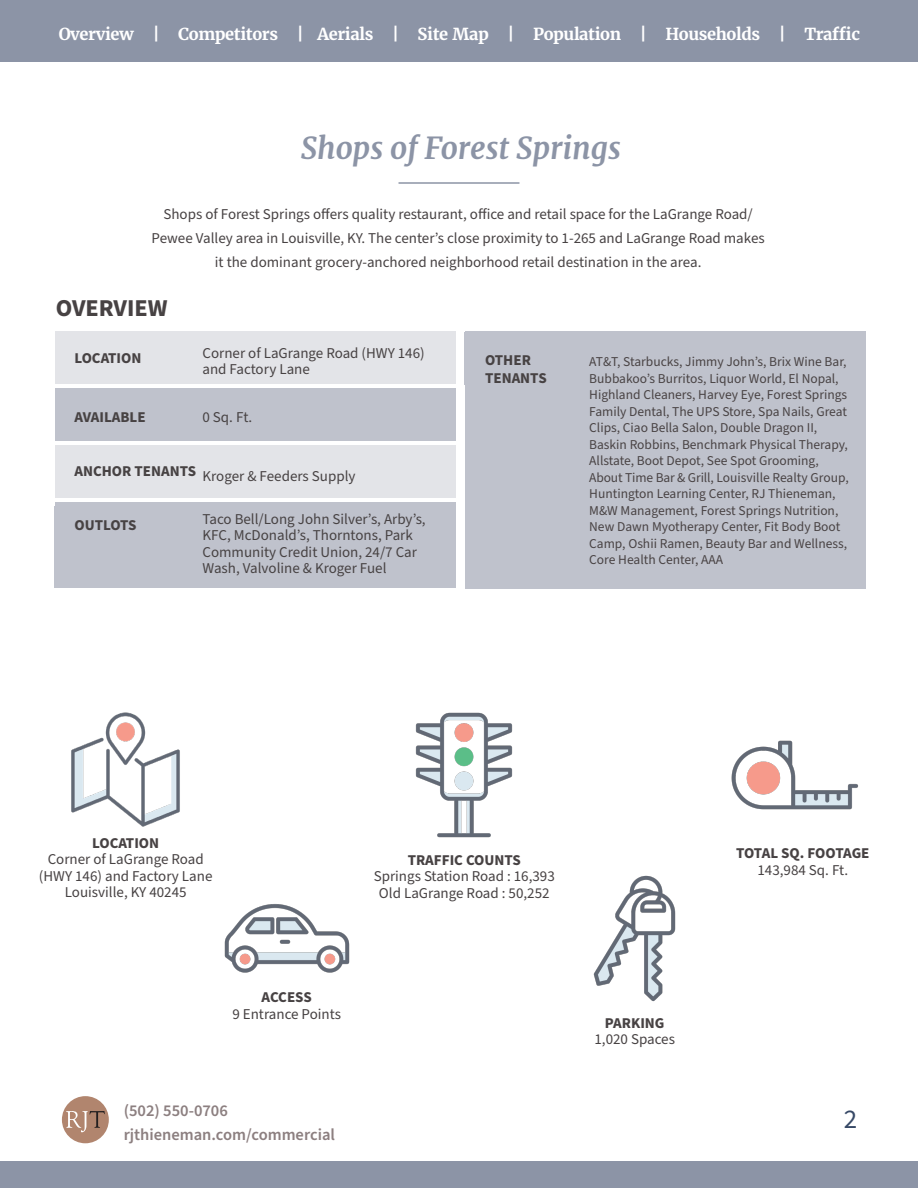
<style>
.page{position:relative;width:918px;height:1188px;background:#fff}
.page>*{position:absolute;margin:0;border:0;box-sizing:border-box;transform-origin:0 0}
.t1{font:italic 700 30px "Merriweather";color:#8c94a6}
.t2{font:27px "Source Sans Pro";color:#374966}
.t3{font:700 24.15px "Source Sans Pro";color:#474243}
.t4{font:700 16.5px "Merriweather";letter-spacing:-.025em;color:#fff}
.t5{font:600 16.5px "Source Sans Pro";color:#8c7f80}
.t6{font:15px/16.5px "Source Sans Pro";color:#474243;text-align:center}
.t7{font:700 15px/18px "Source Sans Pro";color:#474243}
.t8{font:13.5px/16.5px "Source Sans Pro";color:#494344}
</style>
<div class="page">
<div style="left:55px;top:331px;width:401px;height:52px;background:#e3e4e8"></div>
<div style="left:55px;top:388px;width:401px;height:53px;background:#bfc2cc"></div>
<div style="left:55px;top:503px;width:401px;height:52px;background:#bfc2cc"></div>
<div style="left:55px;top:445px;width:401px;height:53px;background:#e3e4e8"></div>
<div style="left:0;top:0;width:918px;height:62px;background:#8c94a6"></div>
<hr style="left:399px;top:182px;width:120px;height:2px;background:#8c94a6">
<div style="left:0;top:1161px;width:918px;height:27px;background:#8c94a6"></div>
<div style="left:465px;top:331px;width:401px;height:257px;background:#bfc2cc"></div>
<div style="left:54px;top:507px;width:402px;height:81px;background:#bfc2cc"></div>
<div style="left:62px;top:1096px;width:47px;height:47px;background:#b1856e;border-radius:50%"></div>
<svg style="left:66px;top:1111px;width:39px;height:21px"></svg>
<img style="left:71px;top:712px;width:109px;height:115px">
<img style="left:224px;top:904px;width:126px;height:69px">
<img style="left:593px;top:875px;width:83px;height:127px">
<img style="left:731px;top:740px;width:127px;height:70px">
<img style="left:415px;top:712px;width:98px;height:126px">
<p class="t4" style="left:59px;top:24px;width:803px">Overview | Competitors | Aerials | Site Map | Population | Households | Traffic</p>
<p class="t1" style="left:301px;top:130px;width:322px">Shops of Forest Springs</p>
<p class="t6" style="left:152px;top:203px;width:615px;line-height:24px">Shops of Forest Springs offers quality restaurant, office and retail space for the LaGrange Road/<br>Pewee Valley area in Louisville, KY. The center’s close proximity to 1-265 and LaGrange Road makes it the dominant grocery-anchored neighborhood retail destination in the area.</p>
<p class="t3" style="left:56px;top:292px;width:114px">OVERVIEW</p>
<p class="t7" style="left:74px;top:349px;width:69px">LOCATION</p>
<p class="t6" style="left:203px;top:345px;width:224px;text-align:left">Corner of LaGrange Road (HWY 146) and Factory Lane</p>
<p class="t7" style="left:74px;top:408px;width:73px">AVAILABLE</p>
<p class="t6" style="left:203px;top:409px;width:51px">0 Sq. Ft.</p>
<p class="t7" style="left:74px;top:463px;width:123px">ANCHOR TENANTS</p>
<p class="t6" style="left:203px;top:468px;width:155px">Kroger &amp; Feeders Supply</p>
<p class="t7" style="left:74px;top:516px;width:64px">OUTLOTS</p>
<p class="t6" style="left:203px;top:511px;width:225px;text-align:left">Taco Bell/Long John Silver’s, Arby’s, KFC, McDonald’s, Thorntons, Park Community Credit Union, 24/7 Car Wash, Valvoline &amp; Kroger Fuel</p>
<p class="t7" style="left:485px;top:351px;width:63px">OTHER<br>TENANTS</p>
<p class="t8" style="left:589px;top:354px;width:261px">AT&amp;T, Starbucks, Jimmy John’s, Brix Wine Bar, Bubbakoo’s Burritos, Liquor World, El Nopal, Highland Cleaners, Harvey Eye, Forest Springs Family Dental, The UPS Store, Spa Nails, Great Clips, Ciao Bella Salon, Double Dragon II, Baskin Robbins, Benchmark Physical Therapy, Allstate, Boot Depot, See Spot Grooming, About Time Bar &amp; Grill, Louisville Realty Group, Huntington Learning Center, RJ Thieneman, M&amp;W Management, Forest Springs Nutrition, New Dawn Myotherapy Center, Fit Body Boot Camp, Oshii Ramen, Beauty Bar and Wellness, Core Health Center, AAA</p>
<p class="t7" style="left:92px;top:834px;width:69px">LOCATION</p>
<p class="t6" style="left:39px;top:852px;width:175px">Corner of LaGrange Road (HWY 146) and Factory Lane</p>
<p class="t6" style="left:65px;top:885px;width:123px">Louisville, KY 40245</p>
<p class="t7" style="left:408px;top:851px;width:115px">TRAFFIC COUNTS</p>
<p class="t6" style="left:374px;top:869px;width:183px">Springs Station Road : 16,393</p>
<p class="t6" style="left:379px;top:885px;width:172px">Old LaGrange Road : 50,252</p>
<p class="t7" style="left:262px;top:988px;width:52px">ACCESS</p>
<p class="t6" style="left:232px;top:1006px;width:110px">9 Entrance Points</p>
<p class="t5" style="left:124px;top:1099px;width:106px">(502) 550-0706</p>
<p class="t5" style="left:124px;top:1123px;width:213px">rjthieneman.com/commercial</p>
<p class="t7" style="left:605px;top:1014px;width:61px">PARKING</p>
<p class="t6" style="left:595px;top:1031px;width:82px">1,020 Spaces</p>
<p class="t7" style="left:736px;top:845px;width:135px">TOTAL SQ. FOOTAGE</p>
<p class="t6" style="left:757px;top:862px;width:92px">143,984 Sq. Ft.</p>
<p class="t2" style="left:844px;top:1101px;width:15px">2</p>
</div>
